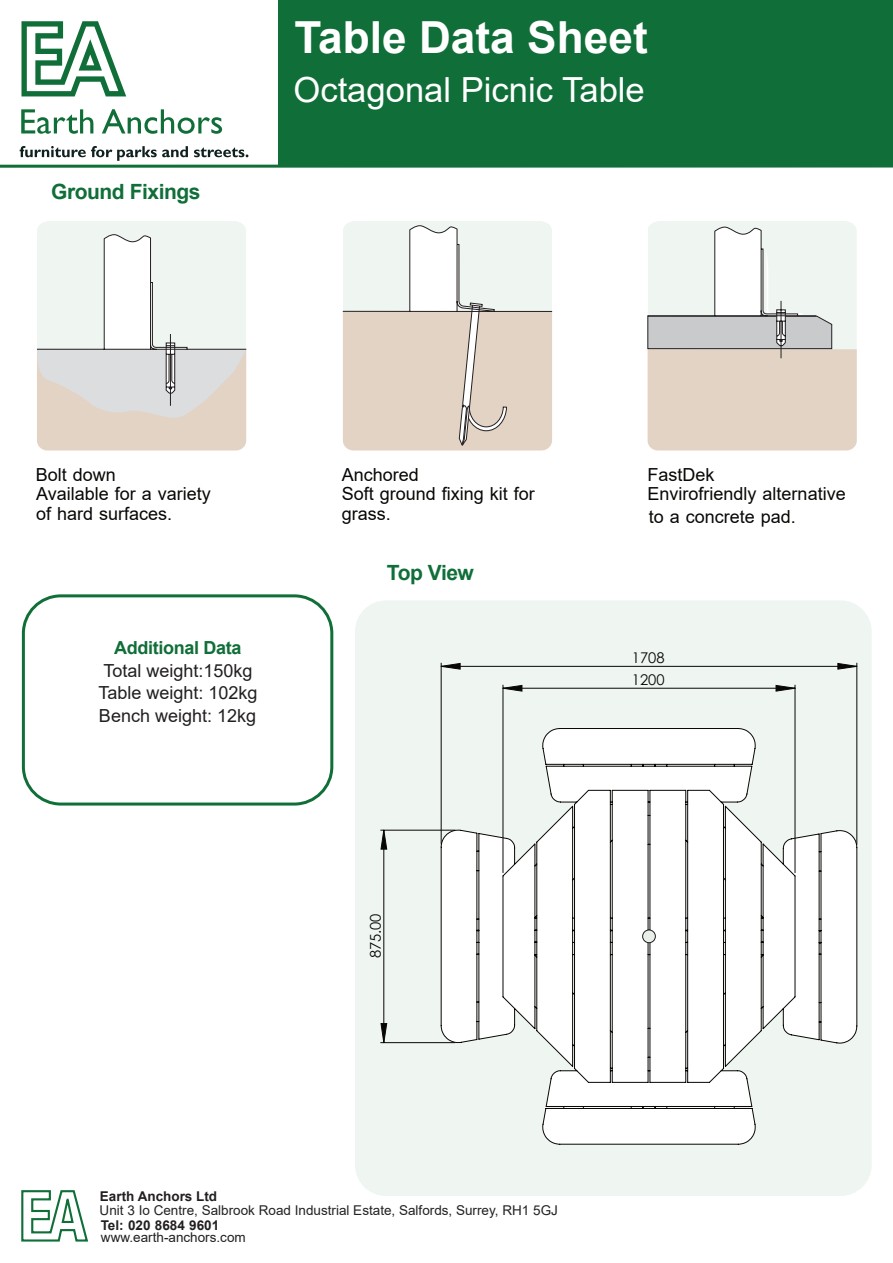
<style>
.page{position:relative;width:893px;height:1263px;background:#fff}
.page>*{position:absolute;margin:0;border:0;box-sizing:border-box;transform-origin:0 0}
.t1{font:700 44.25px "Arial";color:#fff}
.t2{font:34.65px "Arial";color:#fff}
.t3{font:700 21px "Arial";letter-spacing:-.02em;color:#106e38}
.t4{font:18px/19.5px "Arial";color:#080704}
.t5{font:18px/22.2px "Arial";color:#231f20}
.t6{font:700 18px "Arial";letter-spacing:-.02em;color:#106e38}
.t7{font:14.7px/21.9px "Century Gothic";color:#080704}
.t8{font:13.5px "Arial";color:#242221}
.t9{font:700 13.5px "Arial";color:#231f20}
.t10{font:13.5px "Arial";color:#231f20}
</style>
<div class="page">
<svg style="left:21px;top:1190px;width:67px;height:51px"></svg>
<hr style="left:0;top:165px;width:893px;height:3px;background:#106e38">
<div style="left:278px;top:0;width:615px;height:166px;background:#106e38"></div>
<div style="left:355px;top:600px;width:517px;height:596px;background:#eff5f1;border-radius:31px"></div>
<svg style="left:21px;top:109px;width:72px;height:25px"></svg>
<svg style="left:102px;top:109px;width:120px;height:25px"></svg>
<svg style="left:20px;top:146px;width:168px;height:15px"></svg>
<svg style="left:21px;top:21px;width:105px;height:75px"></svg>
<svg style="left:194px;top:147px;width:54px;height:10px"></svg>
<hr style="left:441px;top:663px;width:1px;height:181px;background:#080704">
<hr style="left:856px;top:663px;width:1px;height:181px;background:#080704">
<hr style="left:381px;top:830px;width:74px;height:1px;background:#080704">
<hr style="left:381px;top:1042px;width:74px;height:1px;background:#080704">
<hr style="left:503px;top:685px;width:1px;height:188px;background:#080704">
<hr style="left:795px;top:685px;width:1px;height:188px;background:#080704">
<svg style="left:440px;top:662px;width:418px;height:8px"></svg>
<svg style="left:380px;top:829px;width:8px;height:214px"></svg>
<svg style="left:502px;top:684px;width:294px;height:8px"></svg>
<svg style="left:440px;top:728px;width:418px;height:417px"></svg>
<div style="left:37px;top:221px;width:209px;height:13px;background:#eff5f1"></div>
<svg style="left:37px;top:234px;width:210px;height:217px"></svg>
<svg style="left:342px;top:225px;width:211px;height:226px"></svg>
<svg style="left:650px;top:221px;width:205px;height:5px"></svg>
<svg style="left:647px;top:226px;width:210px;height:225px"></svg>
<div style="left:22px;top:594px;width:311px;height:211px;border:3px solid #106e38;border-radius:37px"></div>
<div style="left:642px;top:929px;width:14px;height:14px;background:#e9efe9;border:1px solid #231f20;border-radius:50%"></div>
<p class="t3" style="left:51px;top:183px;width:151px">Ground Fixings</p>
<h1 class="t1" style="left:295px;top:21px;width:355px">Table Data Sheet</h1>
<h2 class="t2" style="left:293px;top:77px;width:353px">Octagonal Picnic Table</h2>
<p class="t4" style="left:36px;top:467px;width:177px">Bolt down<br>Available for a variety of hard surfaces.</p>
<p class="t4" style="left:342px;top:467px;width:194px">Anchored<br>Soft ground fixing kit for grass.</p>
<p class="t4" style="left:647px;top:466px;width:200px">FastDek<br>Envirofriendly alternative</p>
<p class="t4" style="left:649px;top:509px;width:149px">to a concrete pad.</p>
<p class="t6" style="left:114px;top:641px;width:129px">Additional Data</p>
<p class="t5" style="left:98px;top:661px;width:161px">Total weight:150kg<br>Table weight: 102kg<br>Bench weight: 12kg</p>
<p class="t3" style="left:387px;top:564px;width:89px">Top View</p>
<p class="t7" style="left:366px;top:958px;width:46px;rotate:-90deg">875.00</p>
<p class="t7" style="left:632px;top:648px;width:34px">1708<br>1200</p>
<p class="t9" style="left:100px;top:1191px;width:119px">Earth Anchors Ltd</p>
<p class="t8" style="left:100px;top:1205px;width:460px">Unit 3 Io Centre, Salbrook Road Industrial Estate, Salfords, Surrey, RH1 5GJ</p>
<p class="t9" style="left:101px;top:1220px;width:120px">Tel: 020 8684 9601</p>
<p class="t10" style="left:101px;top:1232px;width:146px">www.earth-anchors.com</p>
</div>
